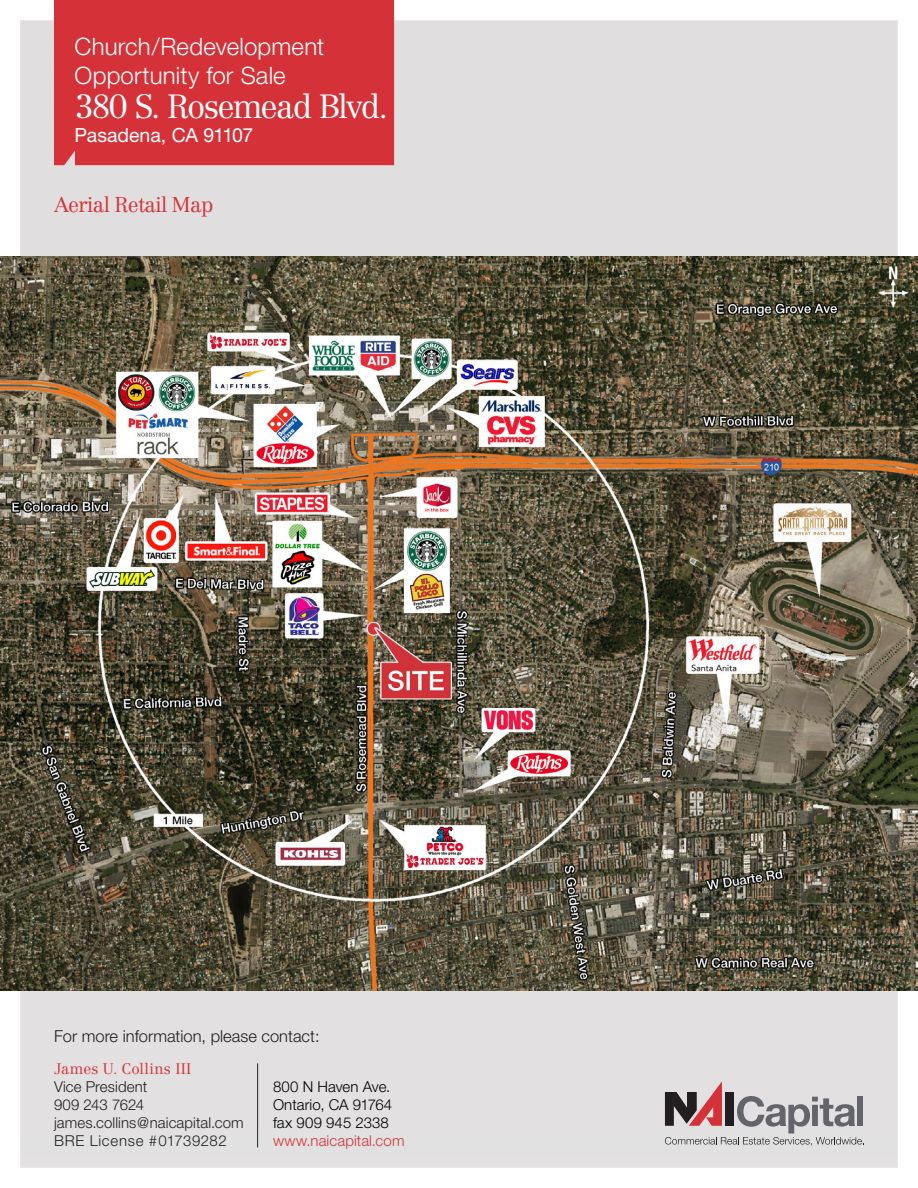
<style>
.page{position:relative;width:918px;height:1188px;background:#fff}
.page>*{position:absolute;margin:0;border:0;box-sizing:border-box;transform-origin:0 0}
.t1{font:300 33px "Centennial LT Std";letter-spacing:-.06em;color:#fff}
.t2{font:300 24px/28.8px "Helvetica Neue";letter-spacing:.005em;color:#fff}
.t3{font:300 21px "Centennial LT Std";letter-spacing:-.03em;color:#d43238}
.t4{font:19.5px "Helvetica Neue";letter-spacing:-.01em;color:#fff}
.t5{font:300 16.5px "Helvetica Neue";color:#231f20}
.t6{font:300 15px/18px "Helvetica Neue";letter-spacing:.01em;color:#231f20}
.t7{font:300 15px/18px "Helvetica Neue";letter-spacing:.005em;color:#000}
.s1{font-family:"Centennial LT Std";color:#d43238}
.s2{color:#d43238}
</style>
<div class="page">
<div style="left:20px;top:20px;width:878px;height:1148px;background:#e0dedf"></div>
<svg style="left:665px;top:1081px;width:199px;height:65px;background:#b9afb1"></svg>
<img style="left:0;top:256px;width:918px;height:735px">
<hr style="left:257px;top:1063px;width:1px;height:85px;background:#231f20">
<div style="left:54px;top:0;width:340px;height:165px;background:#d43238"></div>
<p class="t2" style="left:75px;top:32px;width:251px">Church/Redevelopment<br>Opportunity for Sale</p>
<p class="t1" style="left:75px;top:87px;width:315px">380 S. Rosemead Blvd.</p>
<p class="t4" style="left:75px;top:124px;width:180px">Pasadena, CA 91107</p>
<p class="t3" style="left:54px;top:192px;width:161px">Aerial Retail Map</p>
<p class="t5" style="left:54px;top:1026px;width:267px">For more information, please contact:</p>
<p class="t6" style="left:54px;top:1059px;width:191px"><span class="s1">James U. Collins III<br></span>Vice President<br>909 243 7624 james.collins@naicapital.com<br>BRE License #01739282</p>
<p class="t7" style="left:273px;top:1077px;width:133px">800 N Haven Ave.<br>Ontario, CA 91764 fax 909 945 2338 <span class="s2">www.naicapital.com</span></p>
</div>
